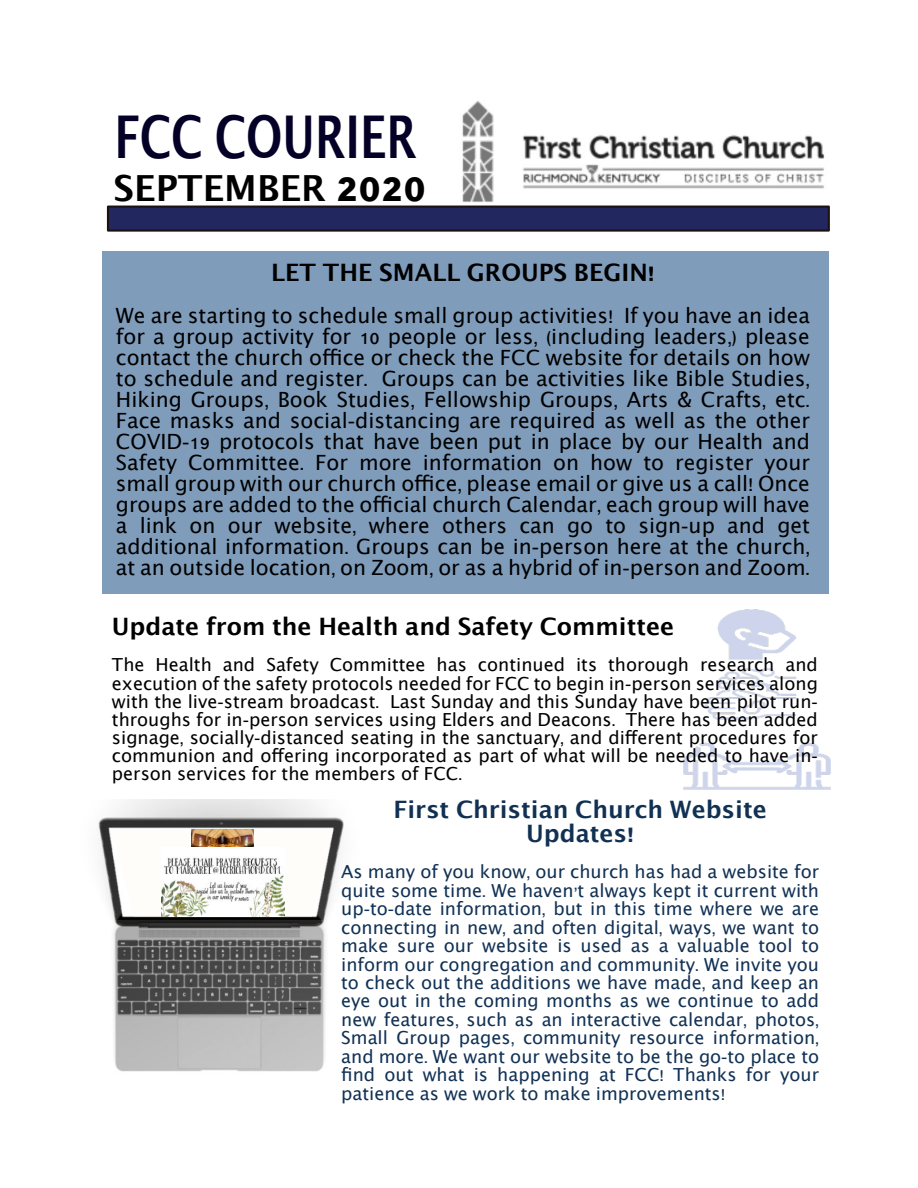
<style>
.page{position:relative;width:918px;height:1188px;background:#fff}
.page>*{position:absolute;margin:0;border:0;box-sizing:border-box;transform-origin:0 0}
.t1{font:700 59.1px "Lucida Grande";color:#050027;scale:.75 1}
.t2{font:700 36px "Lucida Grande";color:#000}
.t3{font:700 24px "Lucida Grande";color:#000}
.t4{font:700 24px/24.5px "Lucida Grande";color:#113154;text-align:center}
.t5{font:21px/21px "Lucida Grande";color:#000;text-align:justify}
.t6{font:18px/18.5px "Lucida Grande";color:#113154;text-align:justify}
.t7{font:18px/18.1px "Lucida Grande";color:#000;text-align:justify}
.s1{font-family:"Arial Hebrew";font-size:45px}
.s2{font-family:"Arial Hebrew"}
</style>
<div class="page">
<img style="left:462px;top:101px;width:363px;height:101px">
<div style="left:107px;top:206px;width:723px;height:26px;background:#232760;border:2px solid #1e1111"></div>
<div style="left:102px;top:251px;width:727px;height:343px;background:#7f9cbb"></div>
<img style="left:684px;top:609px;width:147px;height:180px">
<img style="left:98px;top:799px;width:246px;height:273px">
<svg style="left:112px;top:829px;width:221px;height:87px"></svg>
<img style="left:192px;top:829px;width:61px;height:18px">
<img style="left:161px;top:847px;width:123px;height:69px">
<h1 class="t1" style="left:115px;top:111px;width:405px">FCC COURIER</h1>
<h2 class="t2" style="left:114px;top:172px;width:314px">SEPTEMBER <span class="s1">2020</span></h2>
<p class="t3" style="left:271px;top:263px;width:385px">LET THE SMALL GROUPS BEGIN<span class="s2">!</span></p>
<p class="t5" style="left:116px;top:307px;width:696px">We are starting to schedule small group activities<span class="s2">!</span> If you have an idea for a group activity for <span class="s2">10</span> people or less<span class="s2">, (</span>including leaders<span class="s2">,)</span> please contact the church office or check the FCC website for details on how to schedule and register<span class="s2">.</span> Groups can be activities like Bible Studies<span class="s2">, </span>Hiking Groups<span class="s2">,</span> Book Studies<span class="s2">,</span> Fellowship Groups<span class="s2">,</span> Arts &amp; Crafts<span class="s2">,</span> etc<span class="s2">.<br></span>Face masks and social<span class="s2">-</span>distancing are required as well as the other COVID<span class="s2">-19</span> protocols that have been put in place by our Health and Safety Committee<span class="s2">.</span> For more information on how to register your small group with our church office<span class="s2">,</span> please email or give us a call<span class="s2">!</span> Once groups are added to the official church Calendar<span class="s2">,</span> each group will have a link on our website<span class="s2">,</span> where others can go to sign<span class="s2">-</span>up and get additional information<span class="s2">.</span> Groups can be in<span class="s2">-</span>person here at the church<span class="s2">, </span>at an outside location<span class="s2">,</span> on Zoom<span class="s2">,</span> or as a hybrid of in<span class="s2">-</span>person and Zoom<span class="s2">.</span></p>
<p class="t3" style="left:112px;top:616px;width:564px">Update from the Health and Safety Committee</p>
<p class="t7" style="left:112px;top:657px;width:707px">The Health and Safety Committee has continued its thorough research and execution of the safety protocols needed for FCC to begin in<span class="s2">-</span>person services along with the live<span class="s2">-</span>stream broadcast<span class="s2">.</span> Last Sunday and this Sunday have been pilot run&shy;throughs for in<span class="s2">-</span>person services using Elders and Deacons<span class="s2">.</span> There has been added signage<span class="s2">,</span> socially<span class="s2">-</span>distanced seating in the sanctuary<span class="s2">,</span> and different procedures for communion and offering incorporated as part of what will be needed to have in&shy;person services for the members of FCC<span class="s2">.</span></p>
<p class="t4" style="left:394px;top:798px;width:375px">First Christian Church Website<br>Updates<span class="s2">!</span></p>
<p class="t6" style="left:341px;top:864px;width:479px">As many of you know<span class="s2">,</span> our church has had a website for quite some time<span class="s2">.</span> We haven<span class="s2">’</span>t always kept it current with up<span class="s2">-</span>to<span class="s2">-</span>date information<span class="s2">,</span> but in this time where we are connecting in new<span class="s2">,</span> and often digital<span class="s2">,</span> ways<span class="s2">,</span> we want to make sure our website is used as a valuable tool to inform our congregation and community<span class="s2">.</span> We invite you to check out the additions we have made<span class="s2">,</span> and keep an eye out in the coming months as we continue to add new features<span class="s2">,</span> such as an interactive calendar<span class="s2">,</span> photos<span class="s2">, </span>Small Group pages<span class="s2">,</span> community resource information<span class="s2">, </span>and more<span class="s2">.</span> We want our website to be the go<span class="s2">-</span>to place to find out what is happening at FCC<span class="s2">!</span> Thanks for your patience as we work to make improvements<span class="s2">!</span></p>
</div>
